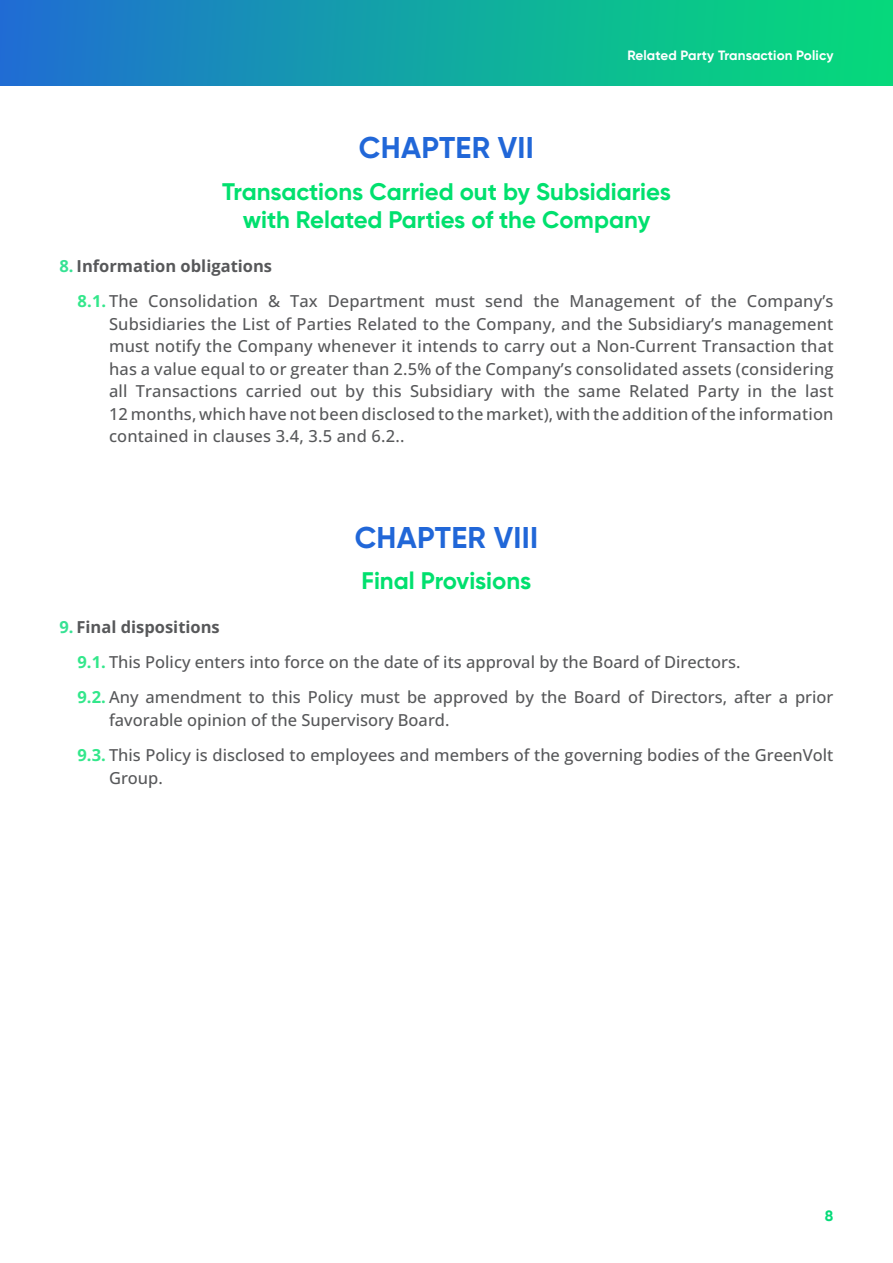
<style>
.page{position:relative;width:893px;height:1263px;background:#fff}
.page>*{position:absolute;margin:0;border:0;box-sizing:border-box;transform-origin:0 0}
.Capitulo{font:700 30px "Gilroy";letter-spacing:.01em;color:#2167d8}
.Subcapitulo{font:700 24px/28.8px "Gilroy";color:#00e06e;text-align:center}
.bullet_indent{font:500 16.5px/22.5px "Open Sans";color:#57585a}
.t1{font:700 16.5px "Open Sans";color:#57585a}
.t2{font:700 15px "Gilroy";color:#05db79}
.t3{font:700 13.5px "Gilroy";letter-spacing:.01em;color:#fff}
.s1{color:#37e294}
.s2{font-weight:700;color:#33e78b}
</style>
<div class="page">
<div style="left:0;top:0;width:893px;height:85px;background:linear-gradient(to right,#1f70d1,#04df76)"></div>
<p class="t3" style="left:627px;top:46px;width:208px">Related Party Transaction Policy</p>
<p class="Capitulo" style="left:359px;top:129px;width:177px">CHAPTER VII</p>
<p class="Subcapitulo" style="left:222px;top:177px;width:450px">Transactions Carried out by Subsidiaries with Related Parties of the Company</p>
<p class="t1" style="left:60px;top:255px;width:214px"><span class="s1">8.</span> Information obligations</p>
<p class="bullet_indent" style="left:109px;top:290px;width:726px;text-align:justify;text-indent:-31px"><span class="s2">8.1.</span> The Consolidation &amp; Tax Department must send the Management of the Company’s Subsidiaries the List of Parties Related to the Company, and the Subsidiary’s management must notify the Company whenever it intends to carry out a Non-Current Transaction that has a value equal to or greater than 2.5% of the Company’s consolidated assets (considering all Transactions carried out by this Subsidiary with the same Related Party in the last 12 months, which have not been disclosed to the market), with the addition of the information contained in clauses 3.4, 3.5 and 6.2..</p>
<p class="Capitulo" style="left:355px;top:518px;width:185px">CHAPTER VIII</p>
<p class="Subcapitulo" style="left:362px;top:566px;width:171px">Final Provisions</p>
<p class="t1" style="left:60px;top:616px;width:162px"><span class="s1">9.</span> Final dispositions</p>
<p class="bullet_indent" style="left:78px;top:651px;width:664px"><span class="s2">9.1.</span> This Policy enters into force on the date of its approval by the Board of Directors.</p>
<p class="bullet_indent" style="left:109px;top:686px;width:726px;text-indent:-31px"><span class="s2">9.2.</span> Any amendment to this Policy must be approved by the Board of Directors, after a prior favorable opinion of the Supervisory Board.</p>
<p class="bullet_indent" style="left:109px;top:744px;width:726px;text-indent:-31px"><span class="s2">9.3.</span> This Policy is disclosed to employees and members of the governing bodies of the GreenVolt<br>Group.</p>
<p class="t2" style="left:825px;top:1206px;width:10px">8</p>
</div>
